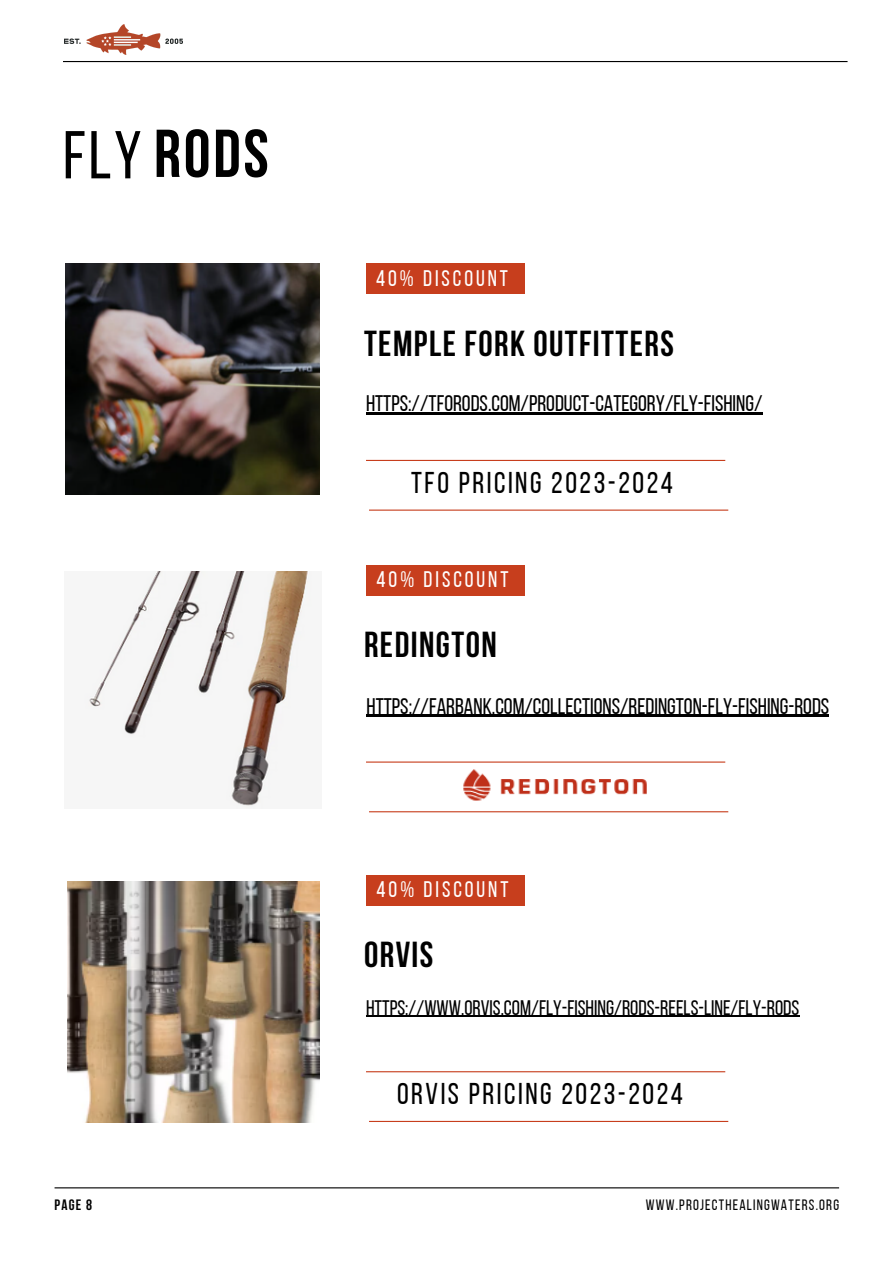
<style>
.page{position:relative;width:894px;height:1264px;background:#fff}
.page>*{position:absolute;margin:0;border:0;box-sizing:border-box;transform-origin:0 0}
.t1{font:700 67.5px "Bebas Neue";color:#000}
.t2{font:700 36px "Bebas Neue";letter-spacing:.04em;color:#000}
.t3{font:30px "Bebas Neue";letter-spacing:.085em;color:#000}
.t4{font:22.5px "Bebas Neue";color:#000}
.t5{font:22.5px "Bebas Neue";letter-spacing:.13em;color:#fff}
.t6{font:21px "Bebas Neue";color:#000}
.t7{font:18px "Acherus Grotesque";color:#fff}
.t8{font:15px "Bebas Neue";letter-spacing:.08em;color:#000}
.t9{font:700 15px "Bebas Neue";color:#000}
.s1{font-weight:400}
</style>
<div class="page">
<hr style="left:63px;top:61px;width:784px;height:1px;background:#000">
<div style="left:366px;top:264px;width:158px;height:30px;background:#c73e1d"></div>
<img style="left:87px;top:571px;width:223px;height:237px">
<hr style="left:366px;top:761px;width:359px;height:1px;background:#c73e1d">
<hr style="left:369px;top:811px;width:359px;height:1px;background:#c73e1d">
<img style="left:463px;top:769px;width:184px;height:32px">
<div style="left:366px;top:565px;width:158px;height:30px;background:#c73e1d"></div>
<hr style="left:366px;top:1071px;width:359px;height:1px;background:#c73e1d">
<hr style="left:369px;top:1120px;width:359px;height:1px;background:#c73e1d">
<div style="left:366px;top:874px;width:158px;height:31px;background:#c73e1d"></div>
<img style="left:67px;top:881px;width:252px;height:241px">
<hr style="left:55px;top:1187px;width:783px;height:1px;background:#000">
<img style="left:64px;top:24px;width:118px;height:31px">
<img style="left:66px;top:264px;width:253px;height:230px">
<hr style="left:366px;top:413px;width:396px;height:2px;background:#000">
<hr style="left:366px;top:460px;width:359px;height:1px;background:#c73e1d">
<hr style="left:369px;top:509px;width:359px;height:1px;background:#c73e1d">
<hr style="left:366px;top:714px;width:463px;height:3px;background:#000">
<hr style="left:366px;top:1015px;width:433px;height:2px;background:#000">
<h3 class="t1" style="left:63px;top:126px;width:207px"><span class="s1">FLY</span> RODS</h3>
<p class="t5" style="left:376px;top:269px;width:133px">40% DISCOUNT</p>
<p class="t2" style="left:364px;top:328px;width:311px">TEMPLE FORK OUTFITTERS</p>
<h6 class="t4" style="left:366px;top:393px;width:398px">HTTPS://TFORODS.COM/PRODUCT-CATEGORY/FLY-FISHING/</h6>
<h5 class="t3" style="left:411px;top:470px;width:263px">TFO PRICING 2023-2024</h5>
<h2 class="t7" style="left:375px;top:560px;width:135px">Product #0023</h2>
<h6 class="t5" style="left:376px;top:570px;width:133px">40% DISCOUNT</h6>
<p class="t2" style="left:364px;top:630px;width:134px">REDINGTON</p>
<p class="t4" style="left:366px;top:696px;width:464px">HTTPS://FARBANK.COM/COLLECTIONS/REDINGTON-FLY-FISHING-RODS</p>
<h5 class="t7" style="left:375px;top:870px;width:135px">Product #0023</h5>
<h3 class="t5" style="left:376px;top:880px;width:133px">40% DISCOUNT</h3>
<h5 class="t2" style="left:364px;top:939px;width:71px">ORVIS</h5>
<h4 class="t6" style="left:366px;top:999px;width:435px">HTTPS://WWW.ORVIS.COM/FLY-FISHING/RODS-REELS-LINE/FLY-RODS</h4>
<h5 class="t3" style="left:397px;top:1081px;width:287px">ORVIS PRICING 2023-2024</h5>
<p class="t9" style="left:55px;top:1198px;width:39px">PAGE 8</p>
<p class="t8" style="left:645px;top:1198px;width:195px">WWW.PROJECTHEALINGWATERS.ORG</p>
</div>
